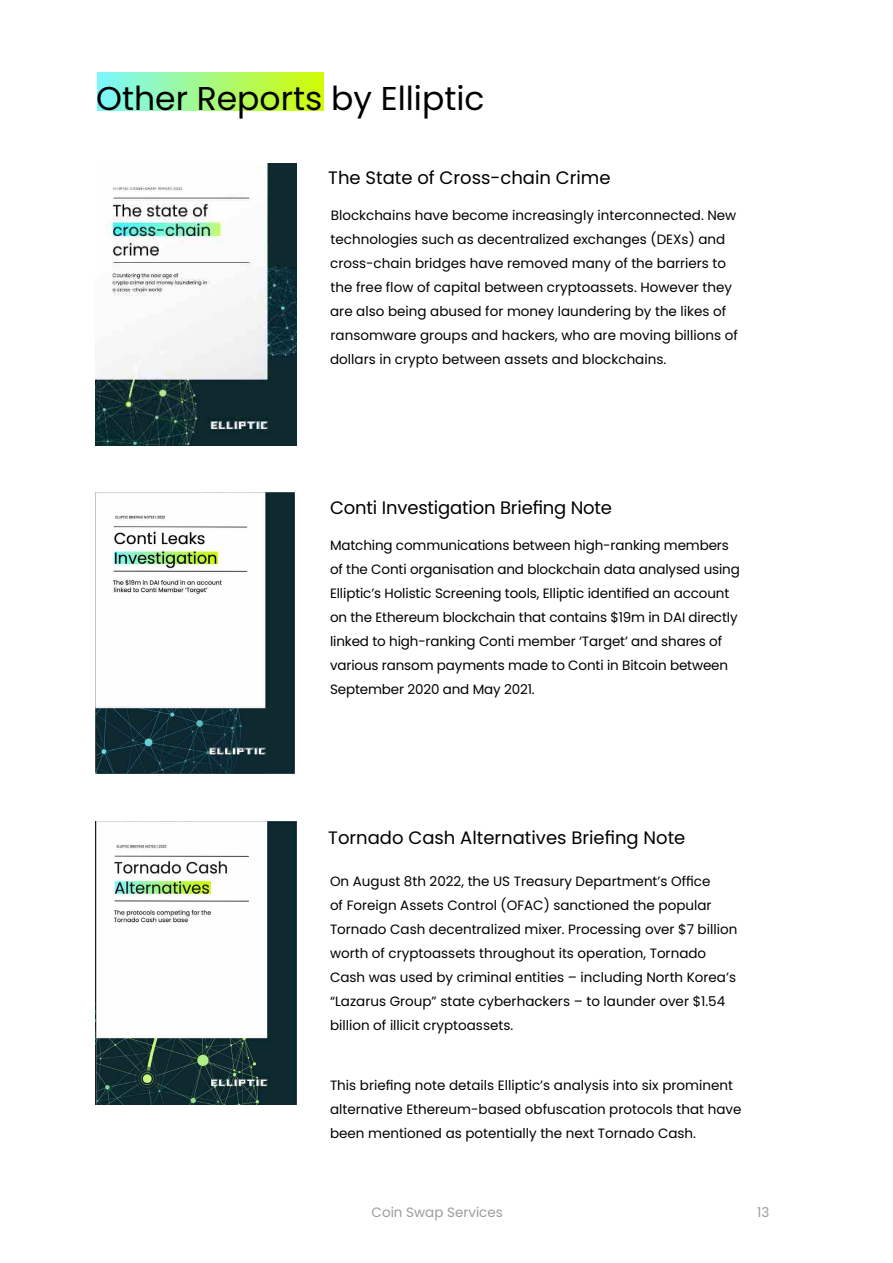
<style>
.page{position:relative;width:893px;height:1263px;background:#fff}
.page>*{position:absolute;margin:0;border:0;box-sizing:border-box;transform-origin:0 0}
.t1{font:33px "Poppins";color:#000}
.t2{font:18px "Poppins";color:#000}
.t3{font:13.5px/24px "Poppins";color:#000}
.t4{font:13.5px "Poppins";color:#9d9d9c}
</style>
<div class="page">
<svg style="left:97px;top:72px;width:227px;height:39px;background:#a6f880"></svg>
<img style="left:96px;top:163px;width:200px;height:282px">
<img style="left:96px;top:492px;width:199px;height:281px">
<img style="left:96px;top:822px;width:200px;height:282px">
<h1 class="t1" style="left:96px;top:79px;width:390px">Other Reports by Elliptic</h1>
<h2 class="t2" style="left:328px;top:168px;width:284px">The State of Cross-chain Crime</h2>
<p class="t3" style="left:330px;top:204px;width:409px">Blockchains have become increasingly interconnected. New technologies such as decentralized exchanges (DEXs) and cross-chain bridges have removed many of the barriers to the free flow of capital between cryptoassets. However they are also being abused for money laundering by the likes of ransomware groups and hackers, who are moving billions of dollars in crypto between assets and blockchains.</p>
<h2 class="t2" style="left:330px;top:498px;width:283px">Conti Investigation Briefing Note</h2>
<p class="t3" style="left:330px;top:534px;width:411px">Matching communications between high-ranking members of the Conti organisation and blockchain data analysed using Elliptic’s Holistic Screening tools, Elliptic identified an account on the Ethereum blockchain that contains $19m in DAI directly linked to high-ranking Conti member ‘Target’ and shares of various ransom payments made to Conti in Bitcoin between September 2020 and May 2021.</p>
<h2 class="t2" style="left:328px;top:828px;width:359px">Tornado Cash Alternatives Briefing Note</h2>
<p class="t3" style="left:330px;top:870px;width:409px">On August 8th 2022, the US Treasury Department’s Office<br>of Foreign Assets Control (OFAC) sanctioned the popular Tornado Cash decentralized mixer. Processing over $7 billion worth of cryptoassets throughout its operation, Tornado Cash was used by criminal entities – including North Korea’s “Lazarus Group” state cyberhackers – to launder over $1.54 billion of illicit cryptoassets.</p>
<p class="t3" style="left:330px;top:1074px;width:413px">This briefing note details Elliptic’s analysis into six prominent alternative Ethereum-based obfuscation protocols that have been mentioned as potentially the next Tornado Cash.</p>
<p class="t4" style="left:372px;top:1205px;width:133px">Coin Swap Services</p>
<p class="t4" style="left:757px;top:1205px;width:14px">13</p>
</div>
